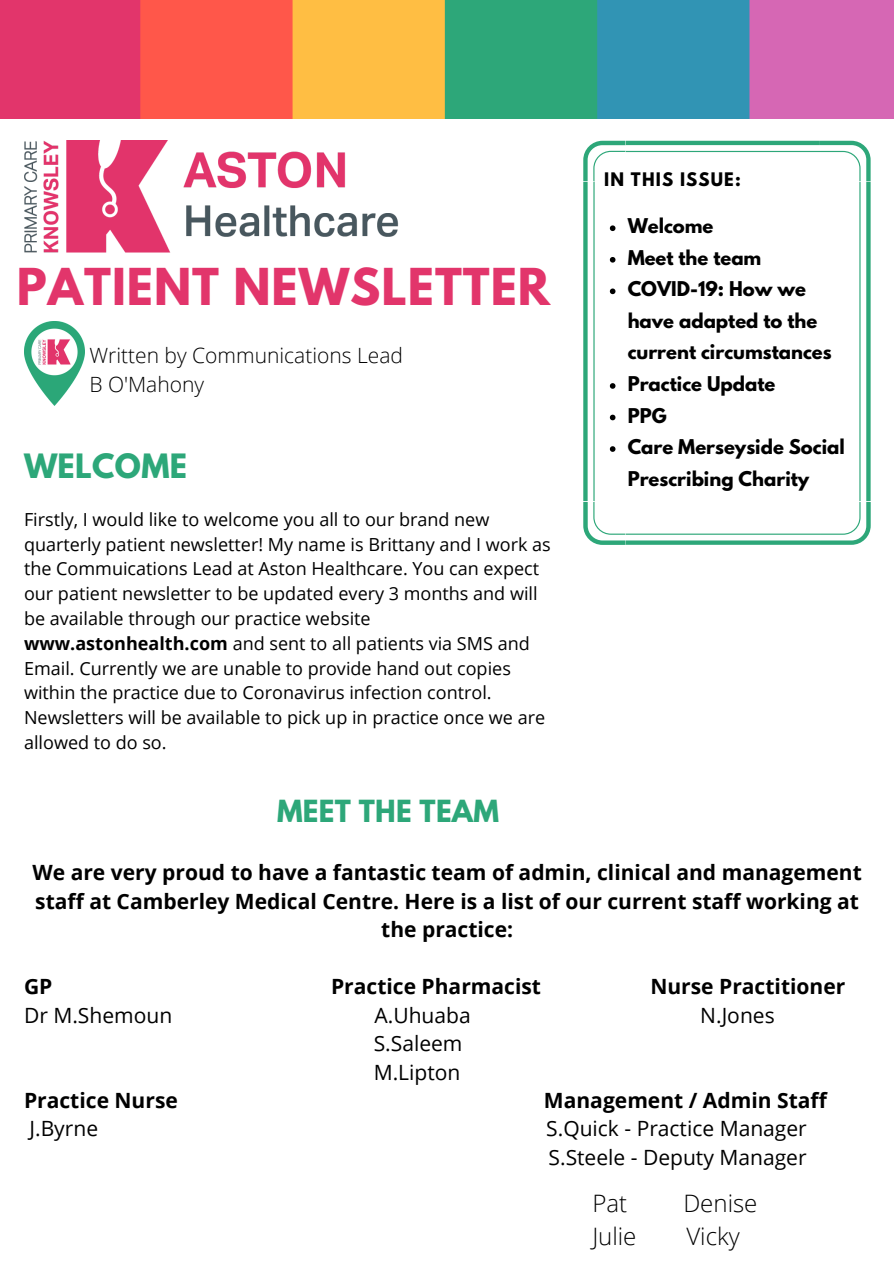
<style>
.page{position:relative;width:894px;height:1264px;background:#fff}
.page>*{position:absolute;margin:0;border:0;box-sizing:border-box;transform-origin:0 0}
.t1{font:700 45px "League Spartan";letter-spacing:.02em;color:#e2356b}
.t2{font:700 29.7px "League Spartan";letter-spacing:.01em;color:#2da779}
.t3{font:700 27px "League Spartan";letter-spacing:.01em;color:#2da779}
.t4{font:300 24px "Open Sans";color:#000}
.t5{font:700 21px/28.5px "Open Sans";color:#000;text-align:center}
.t6{font:21px "Open Sans";color:#000}
.t7{font:300 21px "Open Sans";color:#000}
.t8{font:18px/24.8px "Open Sans";color:#000}
.t9{font:700 18px/31.5px "League Spartan";color:#000}
.t10{font:700 16.5px "League Spartan";letter-spacing:.07em;color:#000}
.s1{font-weight:700}
</style>
<div class="page">
<img style="left:0;top:0;width:893px;height:119px">
<svg style="left:583px;top:141px;width:287px;height:404px"></svg>
<img style="left:24px;top:141px;width:375px;height:112px">
<img style="left:24px;top:322px;width:61px;height:83px">
<svg style="left:609px;top:225px;width:6px;height:6px"></svg>
<svg style="left:609px;top:257px;width:6px;height:5px"></svg>
<svg style="left:609px;top:288px;width:6px;height:6px"></svg>
<svg style="left:609px;top:383px;width:6px;height:6px"></svg>
<svg style="left:609px;top:414px;width:6px;height:6px"></svg>
<svg style="left:609px;top:446px;width:6px;height:6px"></svg>
<p class="t1" style="left:17px;top:265px;width:534px">PATIENT NEWSLETTER</p>
<p class="t7" style="left:89px;top:340px;width:315px">Written by Communications Lead</p>
<p class="t7" style="left:89px;top:369px;width:116px">B O'Mahony</p>
<p class="t2" style="left:24px;top:451px;width:164px">WELCOME</p>
<p class="t8" style="left:24px;top:506px;width:528px">Firstly, I would like to welcome you all to our brand new quarterly patient newsletter! My name is Brittany and I work as the Commuications Lead at Aston Healthcare. You can expect our patient newsletter to be updated every 3 months and will be available through our practice website <span class="s1">www.astonhealth.com</span> and sent to all patients via SMS and Email. Currently we are unable to provide hand out copies within the practice due to Coronavirus infection control.<br>Newsletters will be available to pick up in practice once we are allowed to do so.</p>
<p class="t3" style="left:277px;top:798px;width:223px">MEET THE TEAM</p>
<p class="t10" style="left:604px;top:171px;width:138px">IN THIS ISSUE:</p>
<p class="t9" style="left:627px;top:213px;width:87px">Welcome</p>
<p class="t9" style="left:627px;top:244px;width:135px">Meet the team</p>
<p class="t9" style="left:627px;top:276px;width:205px">COVID-19: How we have adapted to the current circumstances</p>
<p class="t9" style="left:627px;top:370px;width:149px">Practice Update</p>
<p class="t9" style="left:627px;top:402px;width:40px">PPG</p>
<p class="t9" style="left:627px;top:433px;width:218px">Care Merseyside Social<br>Prescribing Charity</p>
<p class="t5" style="left:32px;top:858px;width:830px">We are very proud to have a fantastic team of admin, clinical and management staff at Camberley Medical Centre. Here is a list of our current staff working at the practice:</p>
<p class="t5" style="left:24px;top:971px;width:30px">GP</p>
<p class="t5" style="left:331px;top:971px;width:211px">Practice Pharmacist</p>
<p class="t5" style="left:650px;top:971px;width:196px">Nurse Practitioner</p>
<p class="t6" style="left:24px;top:1000px;width:150px">Dr M.Shemoun</p>
<p class="t6" style="left:374px;top:1000px;width:98px">A.Uhuaba</p>
<p class="t6" style="left:700px;top:1000px;width:76px">N.Jones</p>
<p class="t6" style="left:373px;top:1028px;width:90px">S.Saleem</p>
<p class="t6" style="left:373px;top:1057px;width:88px">M.Lipton</p>
<p class="t5" style="left:24px;top:1085px;width:155px">Practice Nurse</p>
<p class="t5" style="left:544px;top:1085px;width:284px">Management / Admin Staff</p>
<p class="t6" style="left:29px;top:1113px;width:70px">J.Byrne</p>
<p class="t6" style="left:546px;top:1113px;width:262px">S.Quick - Practice Manager</p>
<p class="t6" style="left:548px;top:1142px;width:259px">S.Steele - Deputy Manager</p>
<p class="t4" style="left:592px;top:1186px;width:36px">Pat</p>
<p class="t4" style="left:683px;top:1186px;width:76px">Denise</p>
<p class="t4" style="left:592px;top:1219px;width:46px">Julie</p>
<p class="t4" style="left:686px;top:1219px;width:55px">Vicky</p>
</div>
